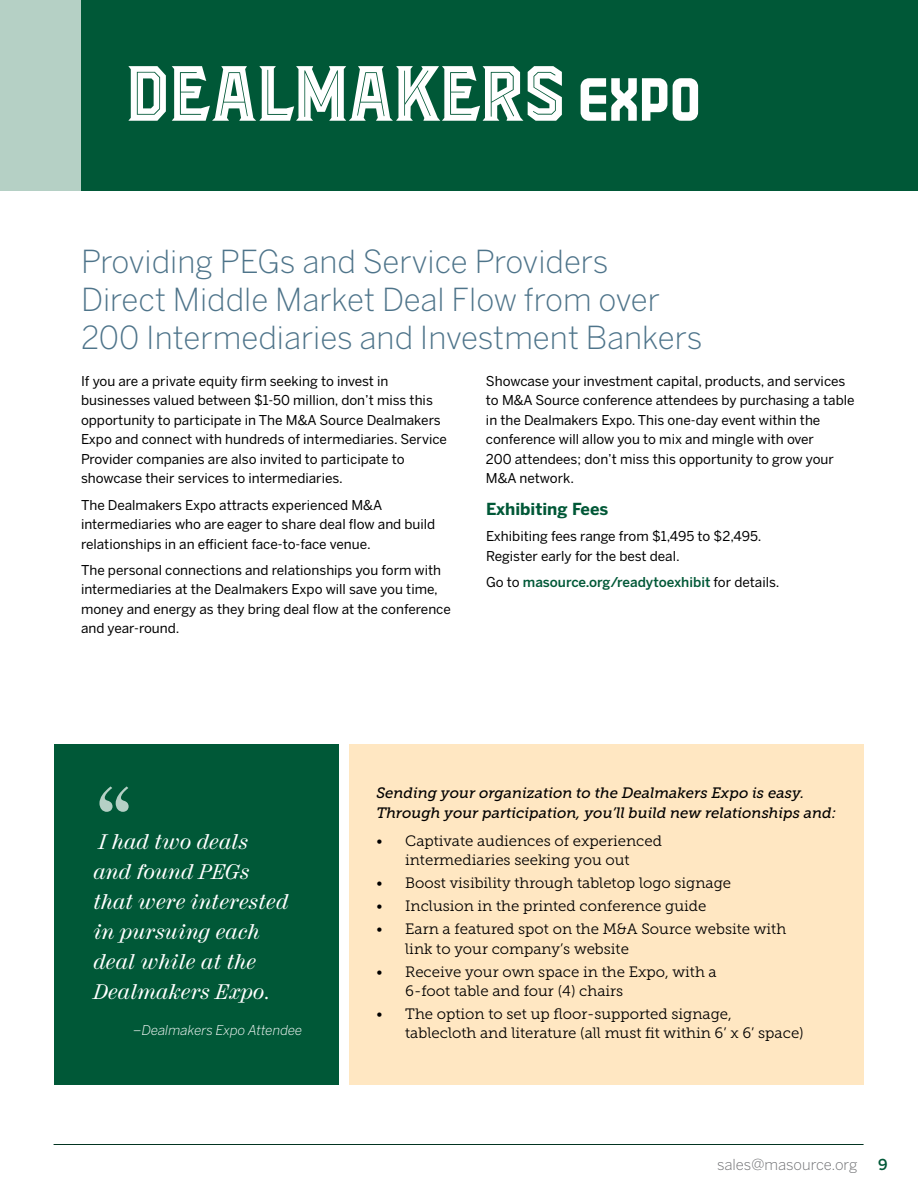
<style>
.page{position:relative;width:918px;height:1188px;background:#fff}
.page>*{position:absolute;margin:0;border:0;box-sizing:border-box;transform-origin:0 0}
.t1{font:108px "Century 725 Condensed BT";color:#b5d0c5}
.t2{font:78px "Blacktroops Inline";color:#fff}
.t3{font:300 31.5px/37.8px "Benton Sans";color:#4e748a}
.t4{font:italic 21px/30px "Century 725 BT";color:#fff}
.t5{font:700 16.5px "Benton Sans";color:#005837}
.t6{font:15px/19.5px "Museo Slab 300";color:#000}
.t7{font:italic 15px/19.5px "Museo Slab 500";color:#000}
.t8{font:300 15px "Benton Sans";color:#6d6e71}
.t9{font:500 15px "Benton Sans";color:#005837}
.t10{font:13.5px/19.5px "Benton Sans";color:#000}
.t11{font:500 13.5px "Benton Sans";color:#005837}
.t12{font:italic 300 13.5px "Benton Sans";color:#fff}
.s1{font-family:"A25 SQUANOVA";font-size:54px}
.s2{font-weight:400;color:#000}
</style>
<div class="page">
<hr style="left:54px;top:1144px;width:810px;height:1px;background:#033421">
<div style="left:350px;top:744px;width:514px;height:341px;background:#ffe7c2"></div>
<div style="left:54px;top:744px;width:284px;height:341px;background:#005837"></div>
<div style="left:0;top:0;width:81px;height:190px;background:#b5d0c5"></div>
<div style="left:81px;top:0;width:837px;height:190px;background:#005837"></div>
<h2 class="t2" style="left:127px;top:43px;width:578px">DEALMAKERS <span class="s1">EXPO</span></h2>
<h3 class="t3" style="left:81px;top:242px;width:623px">Providing PEGs and Service Providers<br>Direct Middle Market Deal Flow from over<br>200 Intermediaries and Investment Bankers</h3>
<p class="t10" style="left:81px;top:371px;width:368px">If you are a private equity firm seeking to invest in businesses valued between $1-50 million, don’t miss this opportunity to participate in The M&amp;A Source Dealmakers Expo and connect with hundreds of intermediaries. Service Provider companies are also invited to participate to showcase their services to intermediaries.</p>
<p class="t10" style="left:81px;top:495px;width:356px">The Dealmakers Expo attracts experienced M&amp;A intermediaries who are eager to share deal flow and build relationships in an efficient face-to-face venue.</p>
<p class="t10" style="left:81px;top:560px;width:371px">The personal connections and relationships you form with intermediaries at the Dealmakers Expo will save you time, money and energy as they bring deal flow at the conference and year-round.</p>
<p class="t10" style="left:486px;top:371px;width:370px">Showcase your investment capital, products, and services to M&amp;A Source conference attendees by purchasing a table in the Dealmakers Expo. This one-day event within the conference will allow you to mix and mingle with over<br>200 attendees; don’t miss this opportunity to grow your M&amp;A network.</p>
<p class="t5" style="left:486px;top:499px;width:124px">Exhibiting Fees</p>
<p class="t10" style="left:486px;top:526px;width:277px">Exhibiting fees range from $1,495 to $2,495.<br>Register early for the best deal.</p>
<p class="t11" style="left:486px;top:574px;width:295px"><span class="s2">Go to</span> masource.org/readytoexhibit <span class="s2">for details.</span></p>
<h1 class="t1" style="left:94px;top:760px;width:41px">“</h1>
<h3 class="t4" style="left:94px;top:826px;width:197px">I had two deals<br>and found PEGs that were interested in pursuing each deal while at the<br>Dealmakers Expo.</h3>
<p class="t12" style="left:133px;top:1022px;width:171px">–Dealmakers Expo Attendee</p>
<p class="t7" style="left:376px;top:783px;width:461px">Sending your organization to the Dealmakers Expo is easy.<br>Through your participation, you’ll build new relationships and:</p>
<p class="t6" style="left:376px;top:831px;width:287px;text-align:center">• Captivate audiences of experienced intermediaries seeking you out</p>
<p class="t6" style="left:376px;top:873px;width:356px">• Boost visibility through tabletop logo signage</p>
<p class="t6" style="left:376px;top:896px;width:332px">• Inclusion in the printed conference guide</p>
<p class="t6" style="left:405px;top:919px;width:383px;text-indent:-29px">• Earn a featured spot on the M&amp;A Source website with link to your company’s website</p>
<p class="t6" style="left:405px;top:962px;width:313px;text-indent:-29px">• Receive your own space in the Expo, with a<br>6-foot table and four (4) chairs</p>
<p class="t6" style="left:405px;top:1004px;width:400px;text-indent:-29px">• The option to set up floor-supported signage, tablecloth and literature (all must fit within 6’ x 6’ space)</p>
<p class="t8" style="left:717px;top:1156px;width:142px">sales@masource.org</p>
<p class="t9" style="left:878px;top:1156px;width:11px">9</p>
</div>
